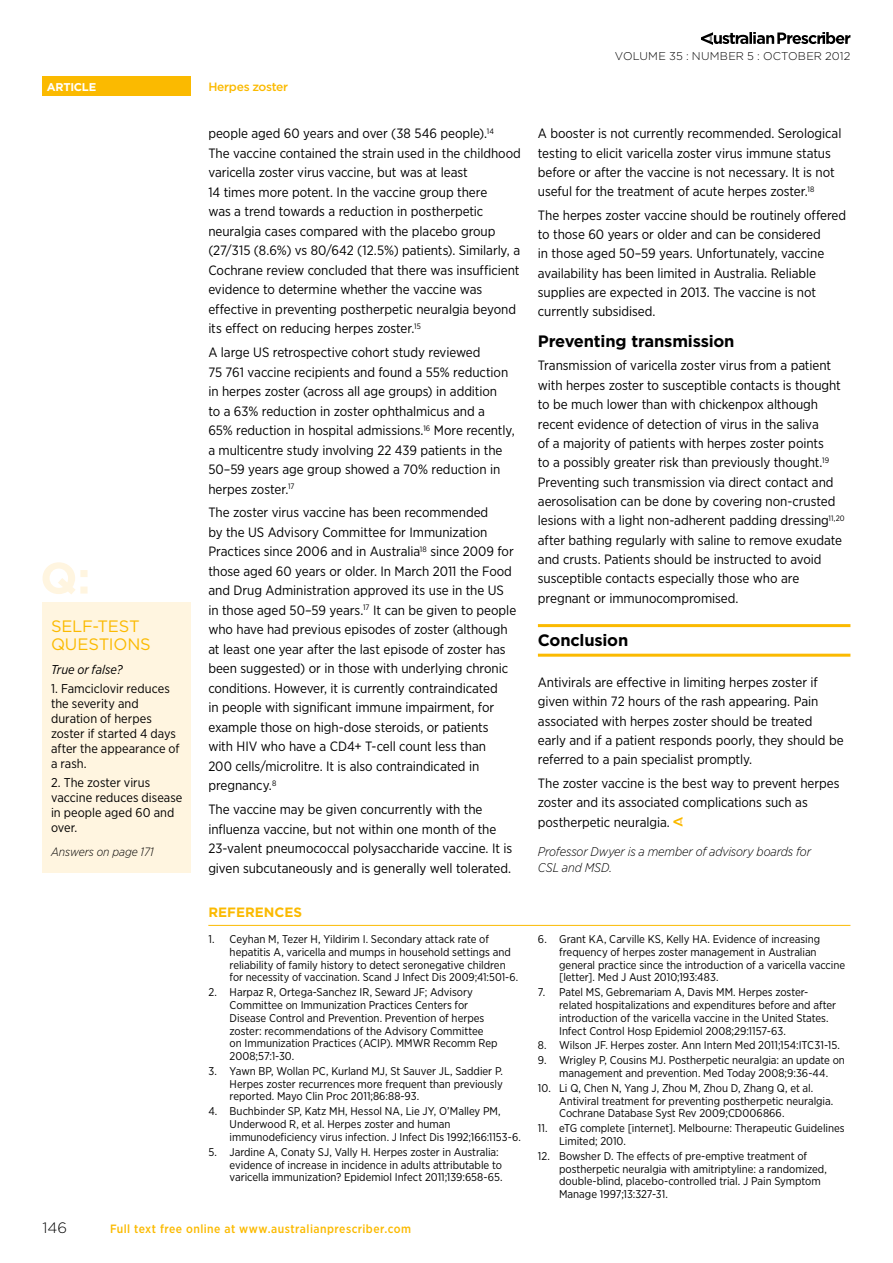
<style>
.page{position:relative;width:893px;height:1263px;background:#fff}
.page>*{position:absolute;margin:0;border:0;box-sizing:border-box;transform-origin:0 0}
.t1{font:700 16.5px "Gotham";letter-spacing:-.01em;color:#000}
.t2{font:16.5px/18px "Gotham";letter-spacing:-.01em;color:#fbba00}
.t3{font:300 15px "Gotham";color:#000}
.t4{font:13.5px/19.5px "Gotham Narrow";letter-spacing:-.005em;color:#000}
.t5{font:700 13.5px "Gotham";color:#fbba00}
.t6{font:12.75px/15px "Gotham Narrow";color:#000}
.t7{font:italic 300 12.75px/16.5px "Gotham Narrow";letter-spacing:-.01em;color:#000}
.t8{font:italic 12.75px "Gotham Narrow";color:#000}
.t9{font:500 12px "Gotham Narrow";letter-spacing:.035em;color:#fbba00}
.t10{font:italic 300 12px "Gotham Narrow";color:#000}
.t11{font:500 12px "Gotham";letter-spacing:-.025em;color:#fbba00}
.t12{font:11.25px/12.8px "Gotham Narrow";letter-spacing:-.005em;color:#000}
.t13{font:300 11.25px "Gotham";letter-spacing:.015em;color:#000}
.t14{font:700 11.25px "Gotham";letter-spacing:-.02em;color:#fff}
</style>
<div class="page">
<div style="left:43px;top:77px;width:148px;height:19px;background:#fbba00"></div>
<svg style="left:701px;top:32px;width:149px;height:13px"></svg>
<hr style="left:538px;top:624px;width:312px;height:3px;background:#fbba00">
<hr style="left:538px;top:654px;width:312px;height:3px;background:#fbba00">
<svg style="left:673px;top:817px;width:9px;height:9px"></svg>
<div style="left:43px;top:602px;width:148px;height:271px;background:#fff5e0"></div>
<svg style="left:43px;top:562px;width:45px;height:32px"></svg>
<hr style="left:208px;top:925px;width:642px;height:1px;background:#fbba00">
<p class="t14" style="left:47px;top:79px;width:51px">article</p>
<p class="t2" style="left:51px;top:617px;width:99px">SELF-TEST<br>QUESTIONS</p>
<p class="t8" style="left:51px;top:661px;width:73px">True or false?</p>
<p class="t6" style="left:51px;top:681px;width:130px">1. Famciclovir reduces the severity and duration of herpes zoster if started 4 days after the appearance of a rash.</p>
<p class="t6" style="left:51px;top:775px;width:133px">2. The zoster virus vaccine reduces disease in people aged 60 and over.</p>
<p class="t10" style="left:51px;top:844px;width:104px">Answers on page 171</p>
<p class="t11" style="left:208px;top:79px;width:81px">Herpes zoster</p>
<p class="t4" style="left:208px;top:124px;width:314px">people aged 60 years and over (38 546 people).<sup>14<br></sup>The vaccine contained the strain used in the childhood varicella zoster virus vaccine, but was at least<br>14 times more potent. In the vaccine group there<br>was a trend towards a reduction in postherpetic neuralgia cases compared with the placebo group (27/315 (8.6%) vs 80/642 (12.5%) patients). Similarly, a Cochrane review concluded that there was insufficient evidence to determine whether the vaccine was effective in preventing postherpetic neuralgia beyond its effect on reducing herpes zoster.<sup>15</sup></p>
<p class="t4" style="left:208px;top:342px;width:308px">A large US retrospective cohort study reviewed<br>75 761 vaccine recipients and found a 55% reduction in herpes zoster (across all age groups) in addition<br>to a 63% reduction in zoster ophthalmicus and a<br>65% reduction in hospital admissions.<sup>16</sup> More recently, a multicentre study involving 22 439 patients in the 50–59 years age group showed a 70% reduction in herpes zoster.<sup>17</sup></p>
<p class="t4" style="left:208px;top:503px;width:309px">The zoster virus vaccine has been recommended<br>by the US Advisory Committee for Immunization Practices since 2006 and in Australia<sup>18</sup> since 2009 for those aged 60 years or older. In March 2011 the Food and Drug Administration approved its use in the US in those aged 50–59 years.<sup>17</sup> It can be given to people who have had previous episodes of zoster (although at least one year after the last episode of zoster has been suggested) or in those with underlying chronic conditions. However, it is currently contraindicated<br>in people with significant immune impairment, for example those on high-dose steroids, or patients with HIV who have a CD4+ T-cell count less than<br>200 cells/microlitre. It is also contraindicated in pregnancy.<sup>8</sup></p>
<p class="t4" style="left:208px;top:799px;width:305px">The vaccine may be given concurrently with the influenza vaccine, but not within one month of the 23-valent pneumococcal polysaccharide vaccine. It is given subcutaneously and is generally well tolerated.</p>
<p class="t5" style="left:208px;top:903px;width:95px">References</p>
<p class="t12" style="left:230px;top:933px;width:290px;text-indent:-21px">1. Ceyhan M, Tezer H, Yildirim I. Secondary attack rate of hepatitis A, varicella and mumps in household settings and reliability of family history to detect seronegative children for necessity of vaccination. Scand J Infect Dis 2009;41:501-6.</p>
<p class="t12" style="left:230px;top:986px;width:270px;text-indent:-21px">2. Harpaz R, Ortega-Sanchez IR, Seward JF; Advisory Committee on Immunization Practices Centers for Disease Control and Prevention. Prevention of herpes zoster: recommendations of the Advisory Committee on Immunization Practices (ACIP). MMWR Recomm Rep 2008;57:1-30.</p>
<p class="t12" style="left:230px;top:1064px;width:275px;text-align:justify;text-indent:-21px">3. Yawn BP, Wollan PC, Kurland MJ, St Sauver JL, Saddier P.<br>Herpes zoster recurrences more frequent than previously reported. Mayo Clin Proc 2011;86:88-93.</p>
<p class="t12" style="left:230px;top:1105px;width:293px;text-indent:-21px">4. Buchbinder SP, Katz MH, Hessol NA, Lie JY, O’Malley PM,<br>Underwood R, et al. Herpes zoster and human immunodeficiency virus infection. J Infect Dis 1992;166:1153-6.</p>
<p class="t12" style="left:230px;top:1145px;width:275px;text-indent:-21px">5. Jardine A, Conaty SJ, Vally H. Herpes zoster in Australia: evidence of increase in incidence in adults attributable to varicella immunization? Epidemiol Infect 2011;139:658-65.</p>
<p class="t3" style="left:43px;top:1218px;width:26px">146</p>
<p class="t9" style="left:110px;top:1221px;width:302px">Full text free online at www.australianprescriber.com</p>
<p class="t13" style="left:615px;top:48px;width:237px">VOLUME 35 : NUMBER 5 : OCTOBER 2012</p>
<p class="t4" style="left:538px;top:124px;width:305px">A booster is not currently recommended. Serological testing to elicit varicella zoster virus immune status before or after the vaccine is not necessary. It is not useful for the treatment of acute herpes zoster.<sup>18</sup></p>
<p class="t4" style="left:538px;top:205px;width:310px">The herpes zoster vaccine should be routinely offered to those 60 years or older and can be considered<br>in those aged 50–59 years. Unfortunately, vaccine availability has been limited in Australia. Reliable supplies are expected in 2013. The vaccine is not currently subsidised.</p>
<p class="t1" style="left:538px;top:330px;width:198px">Preventing transmission</p>
<p class="t4" style="left:538px;top:356px;width:308px">Transmission of varicella zoster virus from a patient with herpes zoster to susceptible contacts is thought to be much lower than with chickenpox although recent evidence of detection of virus in the saliva<br>of a majority of patients with herpes zoster points<br>to a possibly greater risk than previously thought.<sup>19<br></sup>Preventing such transmission via direct contact and aerosolisation can be done by covering non-crusted lesions with a light non-adherent padding dressing<sup>11,20 </sup>after bathing regularly with saline to remove exudate and crusts. Patients should be instructed to avoid susceptible contacts especially those who are pregnant or immunocompromised.</p>
<p class="t1" style="left:538px;top:629px;width:92px">Conclusion</p>
<p class="t4" style="left:538px;top:672px;width:307px">Antivirals are effective in limiting herpes zoster if given within 72 hours of the rash appearing. Pain associated with herpes zoster should be treated early and if a patient responds poorly, they should be referred to a pain specialist promptly.</p>
<p class="t4" style="left:538px;top:773px;width:303px">The zoster vaccine is the best way to prevent herpes zoster and its associated complications such as postherpetic neuralgia.</p>
<p class="t7" style="left:538px;top:843px;width:275px">Professor Dwyer is a member of advisory boards for<br>CSL and MSD.</p>
<p class="t12" style="left:559px;top:933px;width:287px;text-indent:-21px">6. Grant KA, Carville KS, Kelly HA. Evidence of increasing frequency of herpes zoster management in Australian general practice since the introduction of a varicella vaccine [letter]. Med J Aust 2010;193:483.</p>
<p class="t12" style="left:559px;top:986px;width:279px;text-indent:-21px">7. Patel MS, Gebremariam A, Davis MM. Herpes zoster&shy;related hospitalizations and expenditures before and after introduction of the varicella vaccine in the United States.<br>Infect Control Hosp Epidemiol 2008;29:1157-63.</p>
<p class="t12" style="left:538px;top:1039px;width:304px">8. Wilson JF. Herpes zoster. Ann Intern Med 2011;154:ITC31-15.</p>
<p class="t12" style="left:538px;top:1054px;width:309px;text-align:center">9. Wrigley P, Cousins MJ. Postherpetic neuralgia: an update on management and prevention. Med Today 2008;9:36-44.</p>
<p class="t12" style="left:559px;top:1081px;width:276px;text-indent:-21px">10. Li Q, Chen N, Yang J, Zhou M, Zhou D, Zhang Q, et al.<br>Antiviral treatment for preventing postherpetic neuralgia.<br>Cochrane Database Syst Rev 2009;CD006866.</p>
<p class="t12" style="left:559px;top:1122px;width:287px;text-indent:-21px">11. eTG complete [internet]. Melbourne: Therapeutic Guidelines<br>Limited; 2010.</p>
<p class="t12" style="left:559px;top:1149px;width:269px;text-indent:-21px">12. Bowsher D. The effects of pre-emptive treatment of postherpetic neuralgia with amitriptyline: a randomized, double-blind, placebo-controlled trial. J Pain Symptom Manage 1997;13:327-31.</p>
</div>
